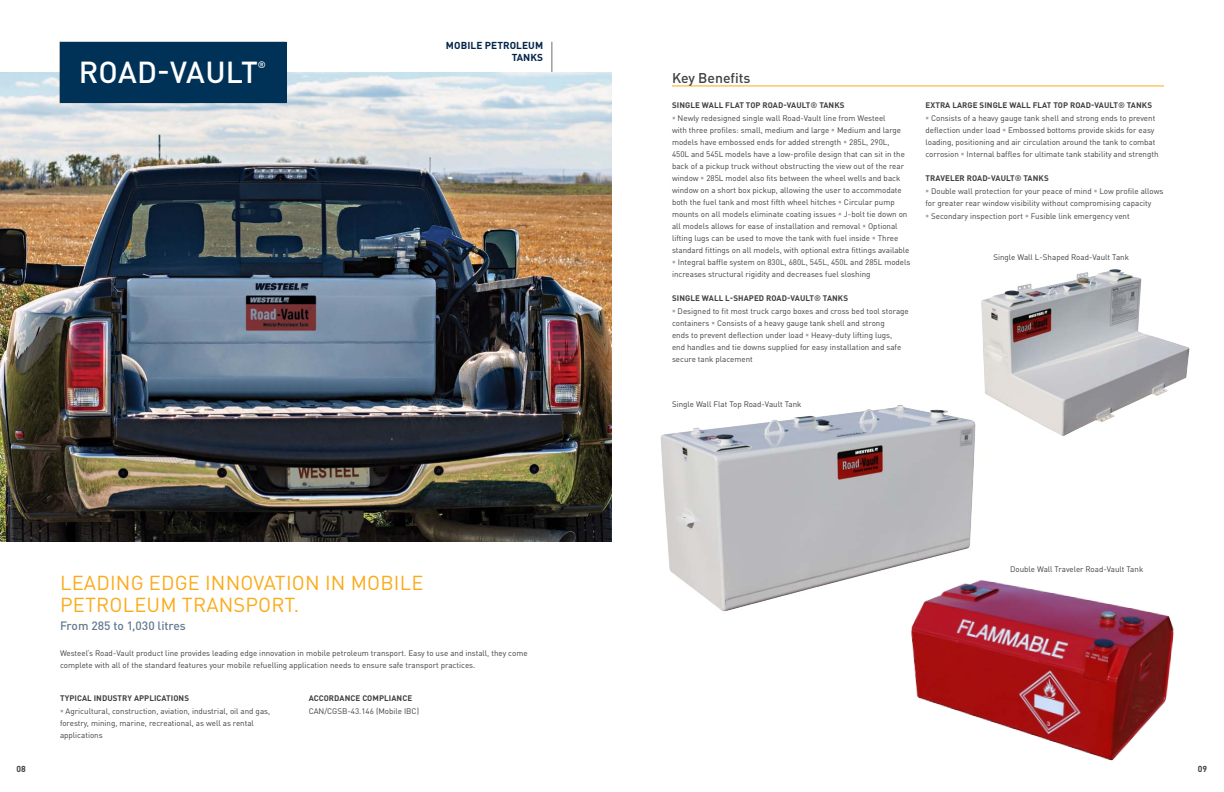
<style>
.page{position:relative;width:1224px;height:792px;background:#fff}
.page>*{position:absolute;margin:0;border:0;box-sizing:border-box;transform-origin:0 0}
.t1{font:500 30px "DINOT";color:#fff}
.t2{font:20px "DINOT";letter-spacing:.01em;color:#fbaa19}
.t3{font:500 14px "DINOT";color:#414042}
.t4{font:500 12px "DINOT";color:#647b90}
.t5{font:700 10px/12px "DINOT";letter-spacing:.01em;color:#00254a;text-align:right}
.t6{font:500 9.3px "DINOT";color:#fff}
.t7{font:700 8.6px "DINOT";color:#414042}
.t8{font:8px/12px "DINOT";color:#414042}
.t9{font:700 8px "DINOT";letter-spacing:.01em;color:#414042}
.s1{color:#a7a9ac}
.s2{font-weight:500}
</style>
<div class="page">
<img style="left:0;top:72px;width:612px;height:469px">
<hr style="left:672px;top:86px;width:492px;height:1px;background:#fbaa19">
<img style="left:660px;top:405px;width:315px;height:207px">
<img style="left:953px;top:269px;width:237px;height:168px">
<img style="left:891px;top:560px;width:283px;height:201px">
<div style="left:59px;top:41px;width:228px;height:62px;background:#000;opacity:.4"></div>
<div style="left:60px;top:42px;width:226px;height:60px;background:#003257"></div>
<hr style="left:552px;top:42px;width:1px;height:30px;background:#6d6e71">
<h1 class="t1" style="left:79px;top:53px;width:110px">ROAD-vault</h1>
<p class="t6" style="left:258px;top:59px;width:10px">®</p>
<p class="t5" style="left:446px;top:40px;width:98px">MOBILE PETROLEUM<br>TANKS</p>
<h2 class="t2" style="left:60px;top:570px;width:158px">leading edge inno</h2>
<h2 class="t2" style="left:254px;top:570px;width:22px">vation</h2>
<h2 class="t2" style="left:325px;top:570px;width:100px">in mobile</h2>
<h2 class="t2" style="left:60px;top:592px;width:160px">petroleum transpo</h2>
<h2 class="t2" style="left:271px;top:592px;width:29px">rt.</h2>
<p class="t8" style="left:60px;top:647px;width:469px">Westeel’s Road-Vault product line provides leading edge innovation in mobile petroleum transport. Easy to use and install, they come complete with all of the standard features your mobile refuelling application needs to ensure safe transport practices.</p>
<p class="t9" style="left:60px;top:693px;width:6px">TYPICAL</p>
<p class="t9" style="left:94px;top:693px;width:6px">INDU</p>
<p class="t9" style="left:113px;top:693px;width:11px">STRY</p>
<p class="t9" style="left:134px;top:693px;width:6px">APPLICATION</p>
<p class="t9" style="left:184px;top:693px;width:6px">S</p>
<p class="t8" style="left:60px;top:705px;width:212px"><span class="s1">▪</span> Agricultural, construction, aviation, industrial, oil and gas, forestry, mining, marine, recreational, as well as rental applications</p>
<h3 class="t4" style="left:60px;top:618px;width:127px">From 285 to 1,030 litres</h3>
<p class="t9" style="left:309px;top:693px;width:105px">ACCORDANCE COM PLIANCE</p>
<p class="t8" style="left:309px;top:705px;width:112px">CAN/CGSB-43.146 (Mobile IBC)</p>
<h3 class="t3" style="left:672px;top:69px;width:80px">Key Benefits</h3>
<p class="t9" style="left:672px;top:100px;width:11px">SINGLE</p>
<p class="t9" style="left:702px;top:100px;width:7px">WALL</p>
<p class="t9" style="left:725px;top:100px;width:6px">FLAT</p>
<p class="t9" style="left:746px;top:100px;width:6px">TOP</p>
<p class="t9" style="left:763px;top:100px;width:83px">ROAD-VAULT<span class="s2">®</span> TANKS</p>
<p class="t8" style="left:672px;top:112px;width:239px"><span class="s1">▪</span> Newly redesigned single wall Road-Vault line from Westeel<br>with three profiles: small, medium and large <span class="s1">▪</span> Medium and large models have embossed ends for added strength <span class="s1">▪</span> 285L, 290L,<br>450L and 545L models have a low-profile design that can sit in the back of a pickup truck without obstructing the view out of the rear window <span class="s1">▪</span> 285L model also fits between the wheel wells and back window on a short box pickup, allowing the user to accommodate both the fuel tank and most fifth wheel hitches <span class="s1">▪</span> Circular pump mounts on all models eliminate coating issues <span class="s1">▪</span> J-bolt tie down on all models allows for ease of installation and removal <span class="s1">▪</span> Optional lifting lugs can be used to move the tank with fuel inside <span class="s1">▪</span> Three standard fittings on all models, with optional extra fittings available</p>
<p class="t8" style="left:672px;top:256px;width:240px"><span class="s1">▪</span> Integral baffle system on 830L, 680L, 545L, 450L and 285L models increases structural rigidity and decreases fuel sloshing</p>
<p class="t9" style="left:672px;top:293px;width:11px">SINGLE</p>
<p class="t9" style="left:702px;top:293px;width:7px">WALL</p>
<p class="t9" style="left:725px;top:293px;width:124px">L-SHAPED ROAD-VAULT<span class="s2">®</span> TANKS</p>
<p class="t8" style="left:672px;top:305px;width:238px"><span class="s1">▪</span> Designed to fit most truck cargo boxes and cross bed tool storage containers <span class="s1">▪</span> Consists of a heavy gauge tank shell and strong<br>ends to prevent deflection under load <span class="s1">▪</span> H eavy-duty lifting lugs,<br>end handles and tie downs supplied for easy installation and safe secure tank placement</p>
<p class="t8" style="left:672px;top:398px;width:131px">Single Wall Flat Top Road-Vault Tank</p>
<p class="t9" style="left:926px;top:100px;width:16px">EXTRA</p>
<p class="t9" style="left:952px;top:100px;width:6px">LARGE</p>
<p class="t9" style="left:980px;top:100px;width:11px">SINGLE</p>
<p class="t9" style="left:1009px;top:100px;width:7px">WALL</p>
<p class="t9" style="left:1033px;top:100px;width:6px">FLAT</p>
<p class="t9" style="left:1053px;top:100px;width:6px">TOP</p>
<p class="t9" style="left:1070px;top:100px;width:6px">ROAD</p>
<p class="t9" style="left:1091px;top:100px;width:10px">-VAULT</p>
<p class="t9" style="left:1118px;top:100px;width:35px"><span class="s2">®</span> TANKS</p>
<p class="t8" style="left:926px;top:112px;width:235px"><span class="s1">▪</span> Consists of a heavy gauge tank shell and strong ends to prevent deflection under load <span class="s1">▪</span> Embossed bottoms provide skids for easy loading, positioning and air circulation around the tank to combat corrosion <span class="s1">▪</span> Internal baffles for ultimate tank stability and strength</p>
<p class="t9" style="left:926px;top:173px;width:6px">TRAVELER</p>
<p class="t9" style="left:967px;top:173px;width:83px">ROAD-VAULT<span class="s2">®</span> TANKS</p>
<p class="t8" style="left:926px;top:185px;width:239px"><span class="s1">▪</span> Double wall protection for your peace of mind <span class="s1">▪</span> Low profile allows for greater rear window visibility without compromising capacity</p>
<p class="t8" style="left:926px;top:210px;width:206px"><span class="s1">▪</span> Secondary inspection port <span class="s1">▪</span> Fusible link emergency vent</p>
<p class="t8" style="left:993px;top:251px;width:137px">Single Wall L-Shaped Road-Vault Tank</p>
<p class="t8" style="left:1010px;top:563px;width:135px">Double Wall Traveler Road-Vault Tank</p>
<p class="t7" style="left:16px;top:764px;width:11px">08</p>
<p class="t7" style="left:1198px;top:764px;width:11px">09</p>
</div>
